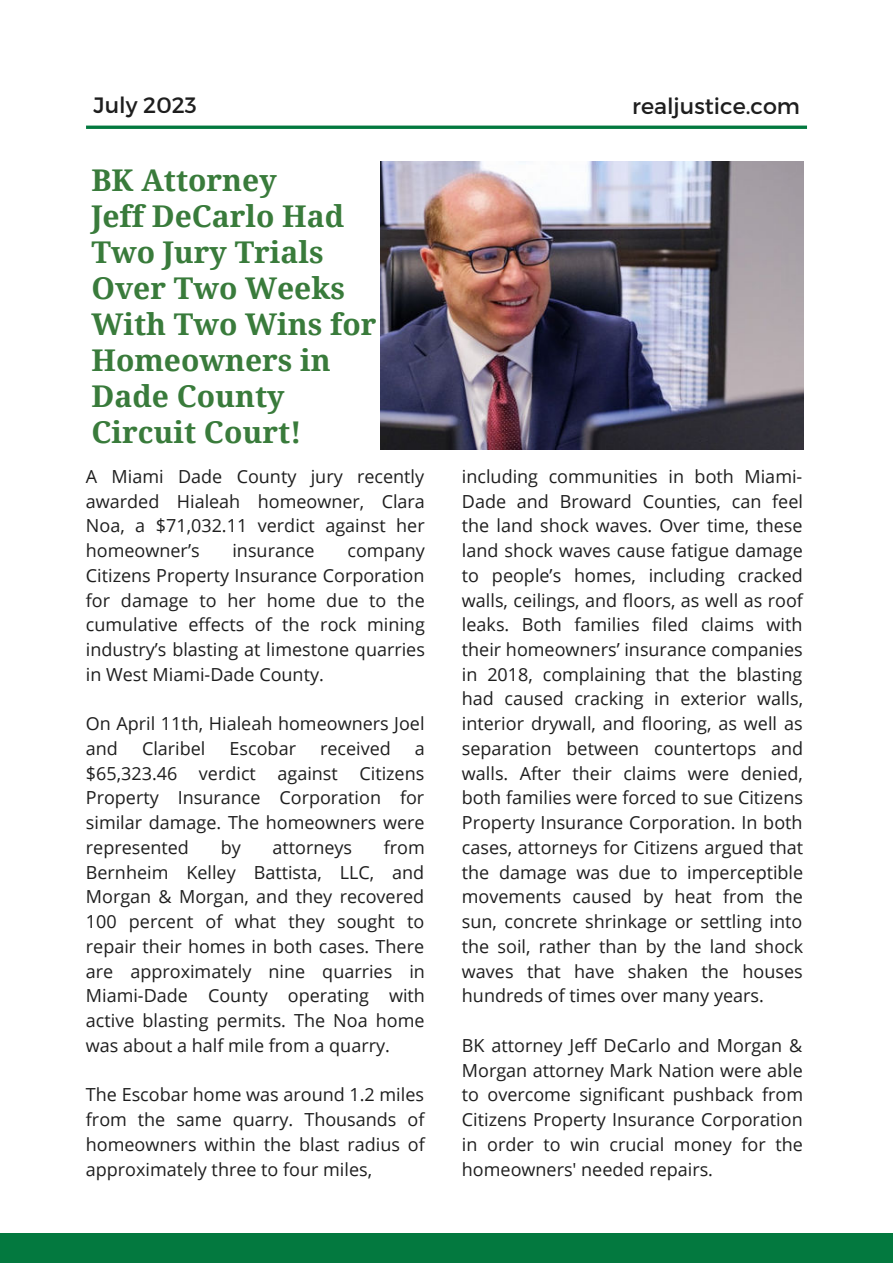
<style>
.page{position:relative;width:893px;height:1264px;background:#fff}
.page>*{position:absolute;margin:0;border:0;box-sizing:border-box;transform-origin:0 0}
.t1{font:700 30px/36px "Noto Serif";color:#397b3b}
.t2{font:22.2px "Montserrat";color:#1e1e1e}
.t3{font:18px/24.8px "Open Sans";color:#1e1e1e;text-align:justify}
</style>
<div class="page">
<div style="left:0;top:1232px;width:892px;height:30px;background:#03793f"></div>
<img style="left:380px;top:161px;width:423px;height:288px">
<hr style="left:86px;top:126px;width:721px;height:3px;background:#03793f">
<p class="t2" style="left:94px;top:92px;width:105px">July 2023</p>
<p class="t2" style="left:632px;top:92px;width:169px">realjustice.com</p>
<h1 class="t1" style="left:91px;top:161px;width:286px">BK Attorney<br>Jeff DeCarlo Had<br>Two Jury Trials<br>Over Two Weeks<br>With Two Wins for<br>Homeowners in<br>Dade County<br>Circuit Court!</h1>
<p class="t3" style="left:86px;top:463px;width:340px">A Miami Dade County jury recently awarded Hialeah homeowner, Clara Noa, a $71,032.11 verdict against her homeowner’s</p>
<p class="t3" style="left:232px;top:537px;width:84px">insurance</p>
<p class="t3" style="left:86px;top:537px;width:340px;text-indent:261px">company Citizens Property Insurance Corporation for damage to her home due to the cumulative effects of the rock mining industry’s blasting at limestone quarries in West Miami-Dade County.</p>
<p class="t3" style="left:86px;top:711px;width:340px">On April 11th, Hialeah homeowners Joel and</p>
<p class="t3" style="left:142px;top:735px;width:65px">Claribel</p>
<p class="t3" style="left:229px;top:735px;width:68px">Escobar</p>
<p class="t3" style="left:320px;top:735px;width:72px">received</p>
<p class="t3" style="left:86px;top:735px;width:340px;text-indent:329px">a $65,323.46 verdict against Citizens Property Insurance Corporation for similar damage. The homeowners were represented</p>
<p class="t3" style="left:86px;top:834px;width:340px;text-indent:298px">from Bernheim Kelley Battista, LLC, and Morgan &amp; Morgan, and they recovered 100 percent of what they sought to repair their homes in both cases. There are approximately nine quarries in Miami-Dade County operating with active blasting permits. The Noa home was about a half mile from a quarry.</p>
<p class="t3" style="left:86px;top:1081px;width:340px">The Escobar home was around 1.2 miles from the same quarry. Thousands of homeowners within the blast radius of approximately three to four miles,</p>
<p class="t3" style="left:221px;top:834px;width:22px">by</p>
<p class="t3" style="left:272px;top:834px;width:81px">attorneys</p>
<p class="t3" style="left:462px;top:463px;width:343px">including communities in both Miami-Dade and Broward Counties, can feel the land shock waves. Over time, these land shock waves cause fatigue damage to people’s homes, including cracked walls, ceilings, and floors, as well as roof leaks. Both families filed claims with their homeowners’ insurance companies in 2018, complaining that the blasting had caused cracking in exterior walls, interior drywall, and flooring, as well as separation between countertops and walls. After their claims were denied, both families were forced to sue Citizens Property Insurance Corporation. In both cases, attorneys for Citizens argued that the damage was due to imperceptible movements caused by heat from the sun, concrete shrinkage or settling into the soil, rather than by the land shock waves that have shaken the houses hundreds of times over many years.</p>
<p class="t3" style="left:462px;top:1032px;width:342px">BK attorney Jeff DeCarlo and Morgan &amp; Morgan attorney Mark Nation were able to overcome significant pushback from Citizens Property Insurance Corporation in order to win crucial money for the homeowners' needed repairs.</p>
</div>
